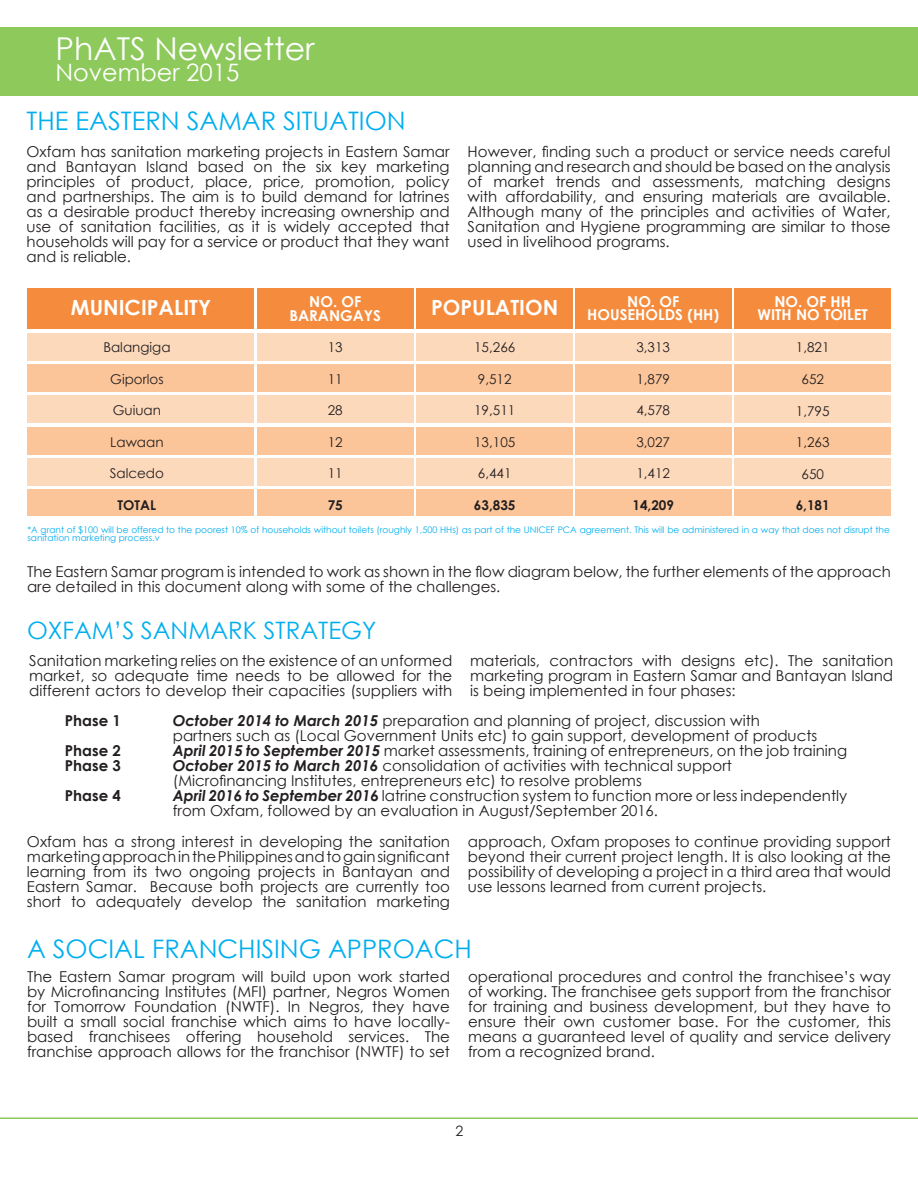
<style>
.page{position:relative;width:918px;height:1188px;background:#fff}
.page>*{position:absolute;margin:0;border:0;box-sizing:border-box;transform-origin:0 0}
.t1{font:31.5px "Century Gothic";color:#fff}
.t2{font:25.5px "Century Gothic";color:#00aeef}
.t3{font:24px "Century Gothic";color:#00aeef}
.t4{font:24px "Century Gothic";color:#fff}
.t5{font:700 21px "Century Gothic";color:#fff}
.t6{font:15px/15px "Century Gothic";color:#231f20;text-align:justify}
.t7{font:700 15px/13.5px "Century Gothic";color:#fff;text-align:center}
.t8{font:700 15px "Century Gothic";color:#231f20}
.t9{font:14.25px "Century Gothic";color:#231f20}
.t10{font:13.5px "Century Gothic";color:#231f20}
.t11{font:700 13.5px "Century Gothic";color:#231f20}
.t12{font:9px/7.5px "Century Gothic";color:#00aeef}
.s1{font-weight:700;font-style:italic}
</style>
<div class="page">
<div style="left:0;top:27px;width:918px;height:69px;background:#8ec95c"></div>
<hr style="left:0;top:1118px;width:918px;height:1px;background:#8ec95c">
<div style="left:257px;top:288px;width:156px;height:41px;background:#f58b3c"></div>
<div style="left:417px;top:288px;width:156px;height:41px;background:#f58b3c"></div>
<div style="left:575px;top:288px;width:156px;height:41px;background:#f58b3c"></div>
<div style="left:735px;top:288px;width:156px;height:41px;background:#f58b3c"></div>
<div style="left:28px;top:288px;width:226px;height:41px;background:#f58b3c"></div>
<div style="left:28px;top:333px;width:226px;height:27px;background:#fdd9bb"></div>
<div style="left:28px;top:364px;width:226px;height:28px;background:#fcc599"></div>
<div style="left:28px;top:395px;width:226px;height:28px;background:#fdd9bb"></div>
<div style="left:28px;top:427px;width:226px;height:27px;background:#fcc599"></div>
<div style="left:28px;top:458px;width:226px;height:28px;background:#fdd9bb"></div>
<div style="left:28px;top:489px;width:226px;height:27px;background:#fcc599"></div>
<div style="left:257px;top:333px;width:156px;height:27px;background:#fdd9bb"></div>
<div style="left:257px;top:364px;width:156px;height:28px;background:#fcc599"></div>
<div style="left:257px;top:395px;width:156px;height:28px;background:#fdd9bb"></div>
<div style="left:257px;top:427px;width:156px;height:27px;background:#fcc599"></div>
<div style="left:257px;top:458px;width:156px;height:28px;background:#fdd9bb"></div>
<div style="left:257px;top:489px;width:156px;height:27px;background:#fcc599"></div>
<div style="left:417px;top:333px;width:156px;height:27px;background:#fdd9bb"></div>
<div style="left:417px;top:364px;width:156px;height:28px;background:#fcc599"></div>
<div style="left:417px;top:395px;width:156px;height:28px;background:#fdd9bb"></div>
<div style="left:417px;top:427px;width:156px;height:27px;background:#fcc599"></div>
<div style="left:417px;top:458px;width:156px;height:28px;background:#fdd9bb"></div>
<div style="left:417px;top:489px;width:156px;height:27px;background:#fcc599"></div>
<div style="left:575px;top:333px;width:156px;height:27px;background:#fdd9bb"></div>
<div style="left:575px;top:364px;width:156px;height:28px;background:#fcc599"></div>
<div style="left:575px;top:395px;width:156px;height:28px;background:#fdd9bb"></div>
<div style="left:575px;top:427px;width:156px;height:27px;background:#fcc599"></div>
<div style="left:575px;top:458px;width:156px;height:28px;background:#fdd9bb"></div>
<div style="left:575px;top:489px;width:156px;height:27px;background:#fcc599"></div>
<div style="left:735px;top:333px;width:156px;height:27px;background:#fdd9bb"></div>
<div style="left:735px;top:364px;width:156px;height:28px;background:#fcc599"></div>
<div style="left:735px;top:395px;width:156px;height:28px;background:#fdd9bb"></div>
<div style="left:735px;top:427px;width:156px;height:27px;background:#fcc599"></div>
<div style="left:735px;top:458px;width:156px;height:28px;background:#fdd9bb"></div>
<div style="left:735px;top:489px;width:156px;height:27px;background:#fcc599"></div>
<h1 class="t1" style="left:56px;top:27px;width:261px">PhATS Newsletter</h1>
<h3 class="t4" style="left:56px;top:55px;width:185px">November 2015</h3>
<h2 class="t2" style="left:27px;top:103px;width:381px">THE EASTERN SAMAR SITUATION</h2>
<p class="t6" style="left:27px;top:144px;width:425px">Oxfam has sanitation marketing projects in Eastern Samar and Bantayan Island based on the six key marketing principles of product, place, price, promotion, policy and partnerships. The aim is to build demand for latrines as a desirable product thereby increasing ownership and use of sanitation facilities, as it is widely accepted that households will pay for a service or product that they want and is reliable.</p>
<p class="t6" style="left:468px;top:144px;width:425px">However, finding such a product or service needs careful planning and research and should be based on the analysis of market trends and assessments, matching designs with affordability, and ensuring materials are available.<br>Although many of the principles and activities of Water, Sanitation and Hygiene programming are similar to those used in livelihood programs.</p>
<h3 class="t5" style="left:71px;top:292px;width:142px">MUNICIPALITY</h3>
<p class="t10" style="left:103px;top:338px;width:69px">Balangiga</p>
<p class="t10" style="left:110px;top:370px;width:55px">Giporlos</p>
<p class="t10" style="left:113px;top:401px;width:50px">Guiuan</p>
<p class="t10" style="left:110px;top:433px;width:55px">Lawaan</p>
<p class="t10" style="left:110px;top:464px;width:56px">Salcedo</p>
<p class="t11" style="left:118px;top:495px;width:40px">TOTAL</p>
<p class="t7" style="left:289px;top:294px;width:93px">NO. OF<br>BARANGAYS</p>
<h3 class="t5" style="left:431px;top:292px;width:129px">POPULATION</h3>
<p class="t7" style="left:587px;top:294px;width:134px">NO. OF<br>HOUSEHOLDS (HH)</p>
<p class="t7" style="left:758px;top:294px;width:112px">NO. OF HH<br>WITH NO TOILET</p>
<p class="t10" style="left:328px;top:338px;width:16px">13</p>
<p class="t10" style="left:328px;top:370px;width:16px">11</p>
<p class="t10" style="left:328px;top:401px;width:16px">28</p>
<p class="t10" style="left:328px;top:433px;width:16px">12</p>
<p class="t10" style="left:328px;top:464px;width:16px">11</p>
<p class="t11" style="left:328px;top:495px;width:17px">75</p>
<p class="t10" style="left:474px;top:338px;width:43px">15,266</p>
<p class="t10" style="left:478px;top:370px;width:35px">9,512</p>
<p class="t10" style="left:474px;top:401px;width:43px">19,511</p>
<p class="t10" style="left:474px;top:433px;width:43px">13,105</p>
<p class="t10" style="left:478px;top:464px;width:35px">6,441</p>
<p class="t11" style="left:474px;top:495px;width:43px">63,835</p>
<p class="t10" style="left:636px;top:338px;width:35px">3,313</p>
<p class="t10" style="left:636px;top:370px;width:35px">1,879</p>
<p class="t10" style="left:636px;top:401px;width:35px">4,578</p>
<p class="t10" style="left:636px;top:433px;width:35px">3,027</p>
<p class="t10" style="left:636px;top:464px;width:35px">1,412</p>
<p class="t11" style="left:632px;top:495px;width:43px">14,209</p>
<p class="t10" style="left:796px;top:338px;width:35px">1,821</p>
<p class="t10" style="left:802px;top:370px;width:24px">652</p>
<p class="t10" style="left:796px;top:401px;width:35px">1,795</p>
<p class="t10" style="left:796px;top:433px;width:35px">1,263</p>
<p class="t10" style="left:802px;top:464px;width:24px">650</p>
<p class="t11" style="left:796px;top:495px;width:36px">6,181</p>
<p class="t12" style="left:27px;top:526px;width:864px">*A grant of $100 will be offered to the poorest 10% of households without toilets (roughly 1,500 HHs) as part of the UNICEF PCA agreement. This will be administered in a way that does not disrupt the sanitation marketing process.v</p>
<p class="t6" style="left:27px;top:564px;width:866px">The Eastern Samar program is intended to work as shown in the flow diagram below, the further elements of the approach are detailed in this document along with some of the challenges.</p>
<h3 class="t3" style="left:27px;top:614px;width:351px">OXFAM’S SANMARK STRATEGY</h3>
<p class="t6" style="left:29px;top:653px;width:425px">Sanitation marketing relies on the existence of an unformed market, so adequate time needs to be allowed for the different actors to develop their capacities (suppliers with</p>
<p class="t6" style="left:470px;top:653px;width:425px">materials, contractors with designs etc). The sanitation marketing program in Eastern Samar and Bantayan Island is being implemented in four phases:</p>
<p class="t8" style="left:65px;top:709px;width:58px">Phase 1</p>
<p class="t6" style="left:173px;top:713px;width:646px"><span class="s1">October 2014 to March 2015</span> preparation and planning of project, discussion with partners such as (Local Government Units etc) to gain support, development of products</p>
<p class="t8" style="left:65px;top:739px;width:58px">Phase 2</p>
<p class="t6" style="left:173px;top:743px;width:676px"><span class="s1">April 2015 to September 2015</span> market assessments, training of entrepreneurs, on the job training</p>
<p class="t8" style="left:65px;top:754px;width:58px">Phase 3</p>
<p class="t6" style="left:173px;top:758px;width:561px"><span class="s1">October 2015 to March 2016</span> consolidation of activities with technical support (Microfinancing Institutes, entrepreneurs etc) to resolve problems</p>
<p class="t8" style="left:65px;top:784px;width:58px">Phase 4</p>
<p class="t6" style="left:173px;top:788px;width:676px"><span class="s1">April 2016 to September 2016</span> latrine construction system to function more or less independently from Oxfam, followed by an evaluation in August/September 2016.</p>
<p class="t6" style="left:27px;top:834px;width:425px">Oxfam has a strong interest in developing the sanitation marketing approach in the Philippines and to gain significant learning from its two ongoing projects in Bantayan and Eastern Samar. Because both projects are currently too short to adequately develop the sanitation marketing</p>
<p class="t6" style="left:468px;top:834px;width:425px">approach, Oxfam proposes to continue providing support beyond their current project length. It is also looking at the possibility of developing a project in a third area that would use lessons learned from current projects.</p>
<h2 class="t2" style="left:27px;top:931px;width:446px">A SOCIAL FRANCHISING APPROACH</h2>
<p class="t6" style="left:27px;top:969px;width:425px">The Eastern Samar program will build upon work started by Microfinancing Institutes (MFI) partner, Negros Women for Tomorrow Foundation (NWTF). In Negros, they have built a small social franchise which aims to have locally&shy;based franchisees offering household services. The franchise approach allows for the franchisor (NWTF) to set</p>
<p class="t6" style="left:468px;top:969px;width:425px">operational procedures and control the franchisee’s way of working. The franchisee gets support from the franchisor for training and business development, but they have to ensure their own customer base. For the customer, this means a guaranteed level of quality and service delivery from a recognized brand.</p>
<p class="t9" style="left:456px;top:1121px;width:9px">2</p>
</div>
